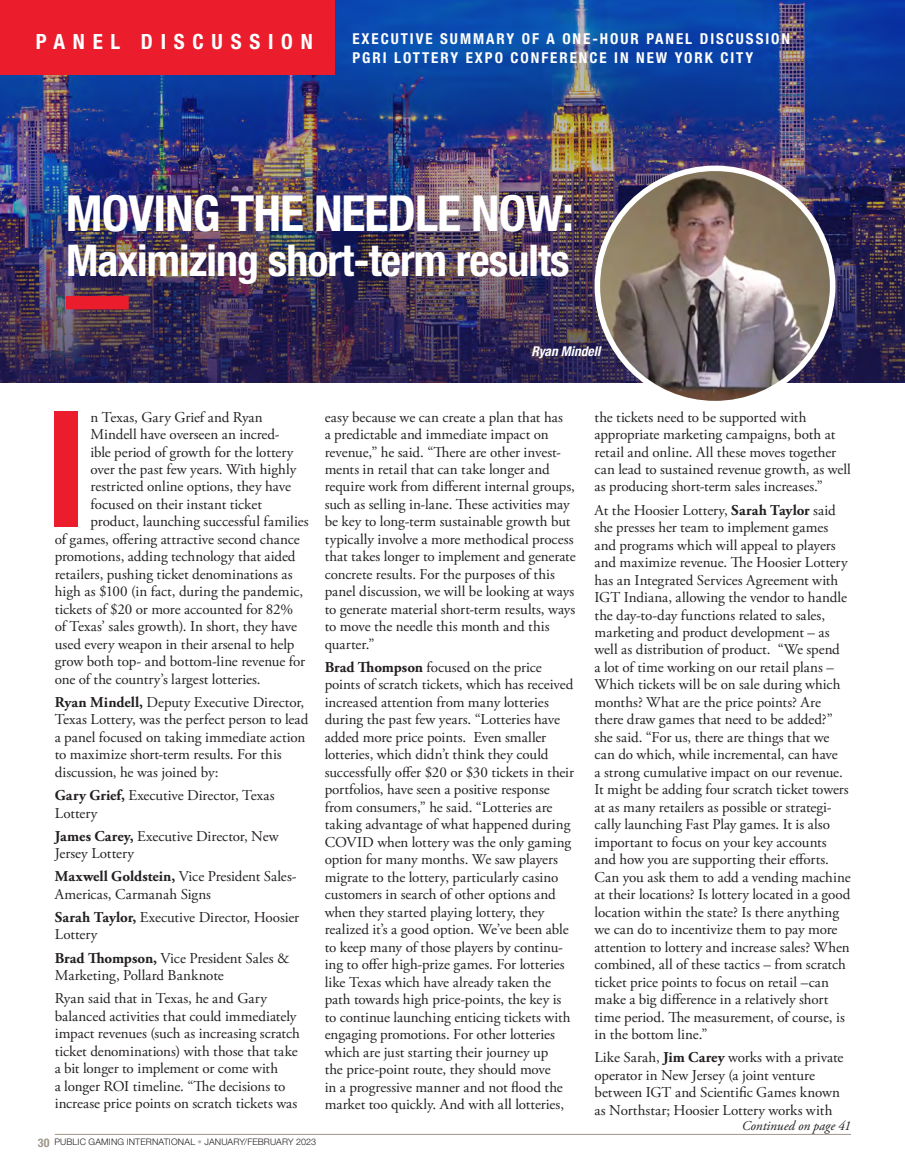
<style>
.page{position:relative;width:905px;height:1175px;background:#fff}
.page>*{position:absolute;margin:0;border:0;box-sizing:border-box;transform-origin:0 0}
.t1{font:700 condensed 161.85px "Helvetica Neue";color:#eb1c2c}
.t2{font:700 condensed 49.8px "Helvetica Neue LT Std";letter-spacing:-.02em;color:#fff}
.t3{font:700 condensed 43.8px "Helvetica Neue LT Std";letter-spacing:-.02em;color:#fff}
.t4{font:700 condensed 21px "Helvetica Neue LT Std";letter-spacing:.37em;color:#fff}
.t5{font:15px/17.5px "Adobe Garamond Pro";color:#231f20}
.t6{font:700 condensed 15px/19.5px "Helvetica Neue LT Std";letter-spacing:.13em;color:#fff}
.t7{font:italic 13.5px "Adobe Garamond Pro";color:#231f20}
.t8{font:italic 700 condensed 13.5px "Helvetica Neue LT Std";color:#fff}
.t9{font:300 9px "Helvetica Neue LT Std";letter-spacing:.015em;color:#231f20}
.s1{font-weight:700}
.s2{font-weight:700;font-stretch:condensed;font-size:12px;color:#a19689}
.s3{color:#beb6ad}
</style>
<div class="page">
<hr style="left:55px;top:1134px;width:795px;height:1px;background:#a19689">
<img style="left:0;top:0;width:904px;height:382px">
<div style="left:0;top:0;width:335px;height:74px;background:#eb1c2c"></div>
<div style="left:66px;top:296px;width:63px;height:13px;background:#eb1c2c"></div>
<img style="left:597px;top:168px;width:235px;height:235px;border-radius:118px">
<div style="left:594px;top:165px;width:241px;height:241px;border:6px solid #fff;border-radius:50%"></div>
<h3 class="t4" style="left:36px;top:29px;width:278px">PANEL DISCUSSION</h3>
<p class="t6" style="left:352px;top:28px;width:439px">EXECUTIVE SUMMARY OF A ONE-HOUR PANEL DISCUSSION<br>PGRI LOTTERY EXPO CONFERENCE IN NEW YORK CITY</p>
<h2 class="t2" style="left:66px;top:183px;width:509px">MOVING THE NEEDLE NOW:</h2>
<h3 class="t3" style="left:66px;top:233px;width:505px">Maximizing short-term results</h3>
<p class="t8" style="left:531px;top:343px;width:70px">Ryan Mindell</p>
<h1 class="t1" style="left:46px;top:334px;width:43px">I</h1>
<p class="t5" style="left:91px;top:408px;width:174px">n Texas, Gary Grief and Ryan</p>
<p class="t5" style="left:91px;top:426px;width:191px">Mindell have overseen an incred-</p>
<p class="t5" style="left:91px;top:443px;width:204px">ible period of growth for the lottery</p>
<p class="t5" style="left:91px;top:461px;width:207px">over the past few years. With highly</p>
<p class="t5" style="left:91px;top:478px;width:202px">restricted online options, they have</p>
<p class="t5" style="left:91px;top:496px;width:173px">focused on their instant ticket</p>
<p class="t5" style="left:91px;top:513px;width:219px">product, launching successful families</p>
<p class="t5" style="left:55px;top:531px;width:246px">of games, offering attractive second chance</p>
<p class="t5" style="left:55px;top:548px;width:242px">promotions, adding technology that aided</p>
<p class="t5" style="left:55px;top:566px;width:239px">retailers, pushing ticket denominations as</p>
<p class="t5" style="left:55px;top:583px;width:250px">high as $100 (in fact, during the pandemic,</p>
<p class="t5" style="left:55px;top:601px;width:240px">tickets of $20 or more accounted for 82%</p>
<p class="t5" style="left:55px;top:618px;width:244px">of Texas’ sales growth). In short, they have</p>
<p class="t5" style="left:55px;top:636px;width:241px">used every weapon in their arsenal to help</p>
<p class="t5" style="left:55px;top:653px;width:252px">grow both top- and bottom-line revenue for</p>
<p class="t5" style="left:55px;top:670px;width:207px">one of the country’s largest lotteries.</p>
<p class="t5" style="left:55px;top:694px;width:255px"><span class="s1">Ryan Mindell,</span> Deputy Executive Director, Texas Lottery, was the perfect person to lead a panel focused on taking immediate action to maximize short-term results. For this discussion, he was joined by:</p>
<p class="t5" style="left:55px;top:787px;width:221px"><span class="s1">Gary Grief,</span> Executive Director, Texas<br>Lottery</p>
<p class="t5" style="left:55px;top:827px;width:225px"><span class="s1">James Carey,</span> Executive Director, New<br>Jersey Lottery</p>
<p class="t5" style="left:55px;top:868px;width:243px"><span class="s1">Maxwell Goldstein,</span> Vice President Sales-<br>Americas, Carmanah Signs</p>
<p class="t5" style="left:55px;top:909px;width:246px"><span class="s1">Sarah Taylor,</span> Executive Director, Hoosier<br>Lottery</p>
<p class="t5" style="left:55px;top:949px;width:236px"><span class="s1">Brad Thompson,</span> Vice President Sales &amp;<br>Marketing, Pollard Banknote</p>
<p class="t5" style="left:55px;top:990px;width:246px">Ryan said that in Texas, he and Gary balanced activities that could immediately impact revenues (such as increasing scratch ticket denominations) with those that take a bit longer to implement or come with<br>a longer ROI timeline. “The decisions to increase price points on scratch tickets was</p>
<p class="t5" style="left:324px;top:408px;width:252px">easy because we can create a plan that has<br>a predictable and immediate impact on revenue,” he said. “There are other invest&shy;ments in retail that can take longer and require work from different internal groups, such as selling in-lane. These activities may be key to long-term sustainable growth but typically involve a more methodical process that takes longer to implement and generate concrete results. For the purposes of this panel discussion, we will be looking at ways to generate material short-term results, ways to move the needle this month and this quarter.”</p>
<p class="t5" style="left:324px;top:659px;width:251px"><span class="s1">Brad Thompson</span> focused on the price points of scratch tickets, which has received increased attention from many lotteries during the past few years. “Lotteries have added more price points. Even smaller lotteries, which didn’t think they could successfully offer $20 or $30 tickets in their portfolios, have seen a positive response from consumers,” he said. “Lotteries are taking advantage of what happened during COVID when lottery was the only gaming option for many months. We saw players migrate to the lottery, particularly casino customers in search of other options and when they started playing lottery, they realized it’s a good option. We’ve been able to keep many of those players by continu&shy;ing to offer high-prize games. For lotteries like Texas which have already taken the path towards high price-points, the key is to continue launching enticing tickets with engaging promotions. For other lotteries which are just starting their journey up<br>the price-point route, they should move<br>in a progressive manner and not flood the market too quickly. And with all lotteries,</p>
<p class="t9" style="left:38px;top:1135px;width:280px"><span class="s2">30</span> PUBLIC GAMING INTERNATIONAL <span class="s3">•</span> JANUARY/FEBRUARY 2023</p>
<p class="t5" style="left:594px;top:408px;width:258px">the tickets need to be supported with appropriate marketing campaigns, both at retail and online. All these moves together can lead to sustained revenue growth, as well as producing short-term sales increases.”</p>
<p class="t5" style="left:594px;top:501px;width:257px">At the Hoosier Lottery, <span class="s1">Sarah Taylor</span> said she presses her team to implement games and programs which will appeal to players and maximize revenue. The Hoosier Lottery has an Integrated Services Agreement with IGT Indiana, allowing the vendor to handle the day-to-day functions related to sales, marketing and product development – as well as distribution of product. “We spend<br>a lot of time working on our retail plans – Which tickets will be on sale during which months? What are the price points? Are there draw games that need to be added?” she said. “For us, there are things that we can do which, while incremental, can have<br>a strong cumulative impact on our revenue.<br>It might be adding four scratch ticket towers at as many retailers as possible or strategi&shy;cally launching Fast Play games. It is also important to focus on your key accounts and how you are supporting their efforts.<br>Can you ask them to add a vending machine at their locations? Is lottery located in a good location within the state? Is there anything we can do to incentivize them to pay more attention to lottery and increase sales? When combined, all of these tactics – from scratch ticket price points to focus on retail –can make a big difference in a relatively short time period. The measurement, of course, is in the bottom line.”</p>
<p class="t5" style="left:594px;top:1049px;width:250px">Like Sarah, <span class="s1">Jim Carey</span> works with a private operator in New Jersey (a joint venture between IGT and Scientific Games known as Northstar; Hoosier Lottery works with</p>
<p class="t7" style="left:741px;top:1117px;width:111px">Continued on page 41</p>
</div>
